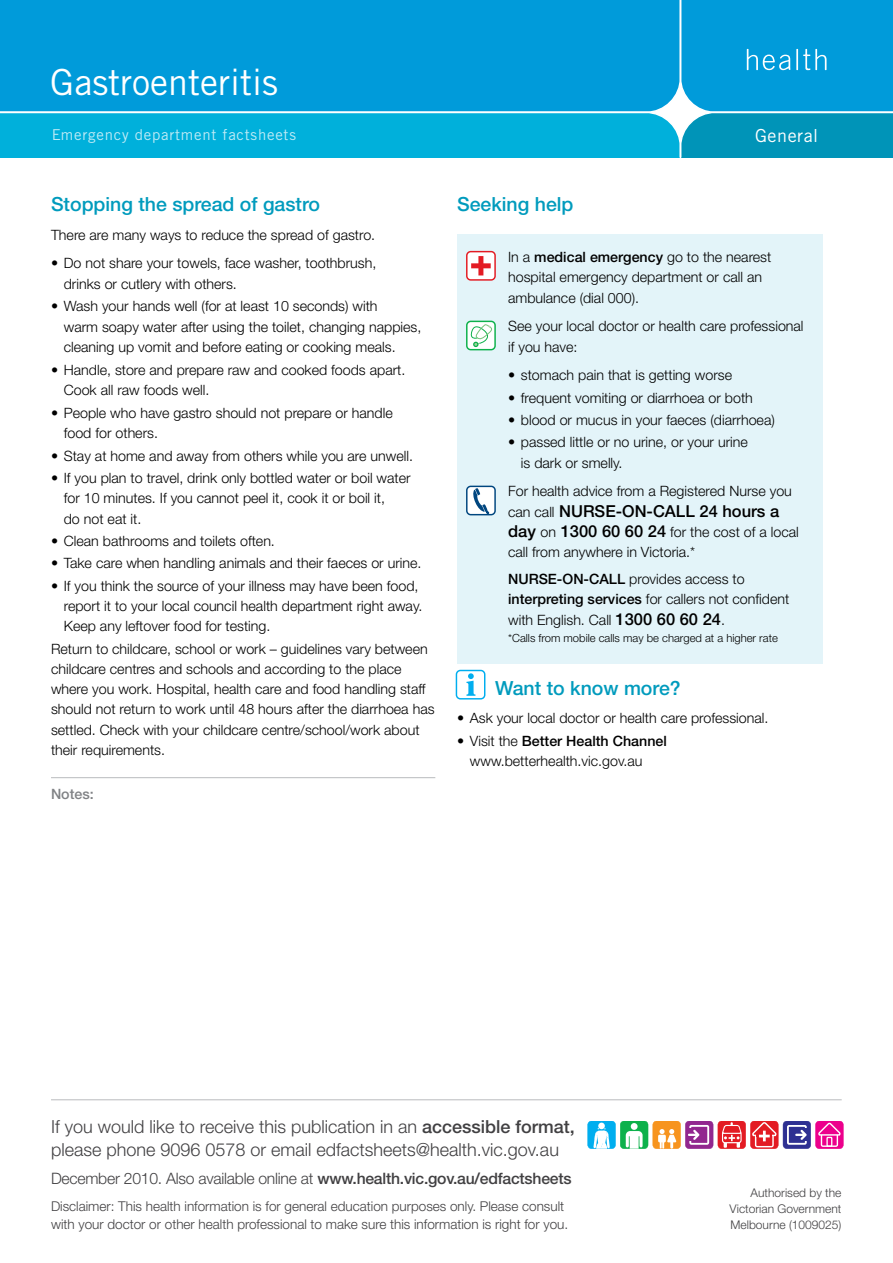
<style>
.page{position:relative;width:893px;height:1263px;background:#fff}
.page>*{position:absolute;margin:0;border:0;box-sizing:border-box;transform-origin:0 0}
.t1{font:36px "Trade Gothic LT";color:#fff}
.t2{font:500 19.5px "Helvetica Neue LT";color:#009bbd}
.t3{font:300 18px/22.5px "Helvetica Neue LT";color:#414042}
.t4{font:18px "Trade Gothic LT";letter-spacing:.03em;color:#fff}
.t5{font:500 16.5px "Helvetica Neue LT";color:#000}
.t6{font:300 15.75px "Helvetica Neue LT";letter-spacing:-.015em;color:#414042}
.t7{font:15px "Trade Gothic LT";letter-spacing:.05em;color:#fff}
.t8{font:300 14.25px/20.2px "Helvetica Neue LT";color:#000}
.t9{font:500 14.25px "Helvetica Neue LT";color:#808285}
.t10{font:300 13.5px/18px "Helvetica Neue LT";color:#414042}
.t11{font:300 12px/15.8px "Helvetica Neue LT";color:#414042;text-align:justify}
.t12{font:300 11.25px "Helvetica Neue LT";color:#000}
.s1{font-weight:500}
.s2{font-weight:300;font-size:14.25px}
.s3{font-weight:500;font-size:16.5px}
</style>
<div class="page">
<hr style="left:51px;top:1099px;width:791px;height:1px;background:#bcbec0">
<svg style="left:587px;top:1121px;width:256px;height:28px"></svg>
<svg style="left:0;top:0;width:893px;height:158px;background:#05a1d8"></svg>
<hr style="left:796px;top:49px;width:2px;height:21px;background:#fff">
<svg style="left:747px;top:49px;width:43px;height:21px"></svg>
<svg style="left:803px;top:49px;width:23px;height:21px"></svg>
<div style="left:457px;top:234px;width:366px;height:429px;background:#e3f4f9"></div>
<svg style="left:466px;top:486px;width:30px;height:29px"></svg>
<svg style="left:456px;top:670px;width:29px;height:29px"></svg>
<svg style="left:466px;top:251px;width:30px;height:30px"></svg>
<svg style="left:466px;top:321px;width:30px;height:29px"></svg>
<hr style="left:51px;top:777px;width:384px;height:1px;background:#bcbec0">
<h1 class="t1" style="left:50px;top:60px;width:229px">Gastroenteritis</h1>
<p class="t7" style="left:51px;top:126px;width:246px">Emergency department factsheets</p>
<p class="t4" style="left:755px;top:124px;width:65px">General</p>
<h2 class="t2" style="left:51px;top:192px;width:271px">Stopping the spread of gastro</h2>
<p class="t8" style="left:51px;top:224px;width:326px">There are many ways to reduce the spread of gastro.</p>
<p class="t8" style="left:64px;top:253px;width:314px;text-indent:-13px">• Do not share your towels, face washer, toothbrush, drinks or cutlery with others.</p>
<p class="t8" style="left:64px;top:296px;width:359px;text-indent:-13px">• Wash your hands well (for at least 10 seconds) with<br>warm soapy water after using the toilet, changing nappies, cleaning up vomit and before eating or cooking meals.</p>
<p class="t8" style="left:64px;top:359px;width:343px;text-indent:-13px">• Handle, store and prepare raw and cooked foods apart.<br>Cook all raw foods well.</p>
<p class="t8" style="left:64px;top:402px;width:330px;text-indent:-13px">• People who have gastro should not prepare or handle food for others.</p>
<p class="t8" style="left:51px;top:445px;width:364px">• Stay at home and away from others while you are unwell.</p>
<p class="t8" style="left:64px;top:468px;width:348px;text-indent:-13px">• If you plan to travel, drink only bottled water or boil water for 10 minutes. If you cannot peel it, cook it or boil it,<br>do not eat it.</p>
<p class="t8" style="left:51px;top:530px;width:225px">• Clean bathrooms and toilets often.</p>
<p class="t8" style="left:51px;top:553px;width:372px">• Take care when handling animals and their faeces or urine.</p>
<p class="t8" style="left:64px;top:575px;width:360px;text-indent:-13px">• If you think the source of your illness may have been food, report it to your local council health department right away.<br>Keep any leftover food for testing.</p>
<p class="t8" style="left:51px;top:638px;width:385px">Return to childcare, school or work – guidelines vary between childcare centres and schools and according to the place where you work. Hospital, health care and food handling staff should not return to work until 48 hours after the diarrhoea has settled. Check with your childcare centre/school/work about their requirements.</p>
<p class="t9" style="left:51px;top:786px;width:44px">Notes:</p>
<h2 class="t2" style="left:457px;top:192px;width:118px">Seeking help</h2>
<p class="t8" style="left:508px;top:247px;width:265px">In a <span class="s1">medical emergency</span> go to the nearest hospital emergency department or call an ambulance (dial 000).</p>
<p class="t8" style="left:508px;top:316px;width:297px">See your local doctor or health care professional if you have:</p>
<p class="t8" style="left:508px;top:365px;width:225px">• stomach pain that is getting worse</p>
<p class="t8" style="left:508px;top:387px;width:246px">• frequent vomiting or diarrhoea or both</p>
<p class="t8" style="left:508px;top:410px;width:268px">• blood or mucus in your faeces (diarrhoea)</p>
<p class="t8" style="left:521px;top:432px;width:229px;text-indent:-13px">• passed little or no urine, or your urine is dark or smelly.</p>
<p class="t8" style="left:508px;top:481px;width:285px">For health advice from a Registered Nurse you</p>
<p class="t5" style="left:508px;top:501px;width:273px"><span class="s2">can call</span> NURSE-ON-CALL 24 hours a</p>
<p class="t8" style="left:508px;top:521px;width:292px"><span class="s3">day</span> on <span class="s3">1300 60 60 24</span> for the cost of a local call from anywhere in Victoria.*</p>
<p class="t8" style="left:508px;top:568px;width:283px;line-height:20.7px"><span class="s1">NURSE-ON-CALL</span> provides access to <span class="s1">interpreting services</span> for callers not confident with English. Call <span class="s3">1300 60 60 24</span>.</p>
<p class="t12" style="left:508px;top:631px;width:271px">*Calls from mobile calls may be charged at a higher rate</p>
<h2 class="t2" style="left:495px;top:676px;width:187px">Want to know more?</h2>
<p class="t8" style="left:457px;top:708px;width:313px">• Ask your local doctor or health care professional.</p>
<p class="t8" style="left:470px;top:730px;width:198px;text-indent:-13px">• Visit the <span class="s1">Better Health Channel </span>www.betterhealth.vic.gov.au</p>
<p class="t3" style="left:51px;top:1115px;width:525px">If you would like to receive this publication in an <span class="s1">accessible format, </span>please phone 9096 0578 or email edfactsheets@health.vic.gov.au</p>
<p class="t6" style="left:51px;top:1169px;width:522px">December 2010. Also available online at <span class="s1">www.health.vic.gov.au/edfactsheets</span></p>
<p class="t10" style="left:51px;top:1197px;width:519px">Disclaimer: This health information is for general education purposes only. Please consult with your doctor or other health professional to make sure this information is right for you.</p>
<p class="t11" style="left:730px;top:1185px;width:113px;text-indent:21px">Authorised by the Victorian Government Melbourne (1009025)</p>
</div>
